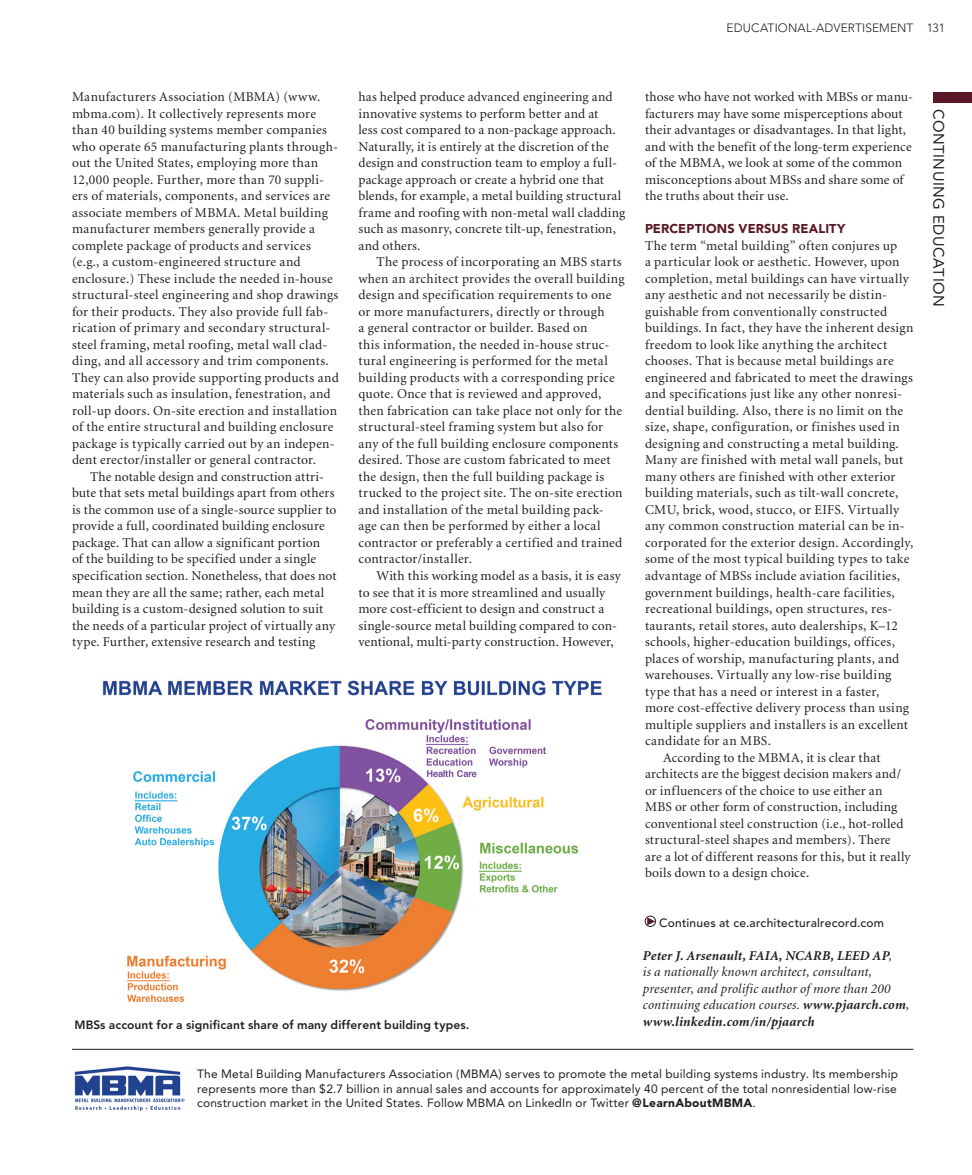
<style>
.page{position:relative;width:972px;height:1175px;background:#fff}
.page>*{position:absolute;margin:0;border:0;box-sizing:border-box;transform-origin:0 0}
.t1{font:15px "Avenir";letter-spacing:.035em;color:#231f20}
.Body_indent{font:13.5px/16.5px "Minion";letter-spacing:.015em;color:#231f20}
.Body_no_indent{font:13.5px/16.5px "Minion";letter-spacing:.025em;color:#231f20}
.Body_no_indent-2{font:italic 13.5px/16.5px "Minion";letter-spacing:.01em;color:#231f20}
.Body_no_indent-3{font:italic 700 13.5px "Minion";letter-spacing:.015em;color:#231f20}
.Section_head{font:900 12.75px "Avenir";letter-spacing:.01em;color:#5a1727}
.CUE_answ{font:12px/14.4px "Avenir";letter-spacing:.015em;color:#231f20;text-align:justify}
.t2{font:800 12px "Avenir";letter-spacing:.01em;color:#231f20}
.t3{font:500 12px "Avenir";letter-spacing:.02em;color:#231f20}
.t4{font:300 12px "Avenir";letter-spacing:.015em;color:#231f20}
.t5{font:12px "Avenir Light SC800";color:#231f20}
.s1{font-weight:700}
.s2{font-weight:900}
</style>
<div class="page">
<div style="left:933px;top:92px;width:39px;height:11px;background:#5a1727"></div>
<hr style="left:72px;top:1048px;width:842px;height:1px;background:#231f20">
<div style="left:645px;top:915px;width:11px;height:11px;border:1px solid #231f20;border-radius:50%"></div>
<svg style="left:647px;top:917px;width:8px;height:8px"></svg>
<img style="left:74px;top:1066px;width:111px;height:45px">
<img style="left:102px;top:680px;width:500px;height:322px">
<p class="t4" style="left:727px;top:21px;width:188px">EDUCATIONAL-ADVERTISEMENT</p>
<p class="t5" style="left:927px;top:21px;width:20px">131</p>
<p class="Body_no_indent" style="left:72px;top:89px;width:268px">Manufacturers Association (MBMA) (www. mbma.com). It collectively represents more than 40 building systems member companies who operate 65 manufacturing plants through&shy;out the United States, employing more than 12,000 people. Further, more than 70 suppli&shy;ers of materials, components, and services are associate members of MBMA. Metal building manufacturer members generally provide a complete package of products and services (e.g., a custom-engineered structure and enclosure.) These include the needed in-house structural-steel engineering and shop drawings for their products. They also provide full fab&shy;rication of primary and secondary structural&shy;steel framing, metal roofing, metal wall clad&shy;ding, and all accessory and trim components.<br>They can also provide supporting products and materials such as insulation, fenestration, and roll-up doors. On-site erection and installation of the entire structural and building enclosure package is typically carried out by an indepen&shy;dent erector/installer or general contractor.</p>
<p class="Body_indent" style="left:72px;top:469px;width:266px;text-indent:18px">The notable design and construction attri&shy;bute that sets metal buildings apart from others is the common use of a single-source supplier to provide a full, coordinated building enclosure package. That can allow a significant portion<br>of the building to be specified under a single specification section. Nonetheless, that does not mean they are all the same; rather, each metal building is a custom-designed solution to suit the needs of a particular project of virtually any type. Further, extensive research and testing</p>
<p class="Body_indent" style="left:358px;top:89px;width:268px">has helped produce advanced engineering and innovative systems to perform better and at<br>less cost compared to a non-package approach.<br>Naturally, it is entirely at the discretion of the design and construction team to employ a full&shy;package approach or create a hybrid one that blends, for example, a metal building structural frame and roofing with non-metal wall cladding such as masonry, concrete tilt-up, fenestration, and others.</p>
<p class="Body_indent" style="left:358px;top:254px;width:268px;text-indent:18px">The process of incorporating an MBS starts when an architect provides the overall building design and specification requirements to one or more manufacturers, directly or through<br>a general contractor or builder. Based on<br>this information, the needed in-house struc&shy;tural engineering is performed for the metal building products with a corresponding price quote. Once that is reviewed and approved, then fabrication can take place not only for the structural-steel framing system but also for any of the full building enclosure components desired. Those are custom fabricated to meet the design, then the full building package is trucked to the project site. The on-site erection and installation of the metal building pack&shy;age can then be performed by either a local contractor or preferably a certified and trained contractor/installer.</p>
<p class="Body_indent" style="left:358px;top:568px;width:264px;text-indent:18px">With this working model as a basis, it is easy to see that it is more streamlined and usually more cost-efficient to design and construct a single-source metal building compared to con&shy;ventional, multi-party construction. However,</p>
<p class="Body_indent" style="left:645px;top:89px;width:270px">those who have not worked with MBSs or manu&shy;facturers may have some misperceptions about their advantages or disadvantages. In that light, and with the benefit of the long-term experience of the MBMA, we look at some of the common misconceptions about MBSs and share some of the truths about their use.</p>
<p class="Section_head" style="left:645px;top:221px;width:202px">PERCEPTIONS VERSUS REALITY</p>
<p class="Body_no_indent" style="left:645px;top:238px;width:270px">The term “metal building” often conjures up<br>a particular look or aesthetic. However, upon completion, metal buildings can have virtually any aesthetic and not necessarily be distin&shy;guishable from conventionally constructed buildings. In fact, they have the inherent design freedom to look like anything the architect chooses. That is because metal buildings are engineered and fabricated to meet the drawings and specifications just like any other nonresi&shy;dential building. Also, there is no limit on the size, shape, configuration, or finishes used in designing and constructing a metal building.<br>Many are finished with metal wall panels, but many others are finished with other exterior building materials, such as tilt-wall concrete, CMU, brick, wood, stucco, or EIFS. Virtually any common construction material can be in&shy;corporated for the exterior design. Accordingly, some of the most typical building types to take advantage of MBSs include aviation facilities, government buildings, health-care facilities, recreational buildings, open structures, res&shy;taurants, retail stores, auto dealerships, K–12 schools, higher-education buildings, offices, places of worship, manufacturing plants, and warehouses. Virtually any low-rise building type that has a need or interest in a faster,<br>more cost-effective delivery process than using multiple suppliers and installers is an excellent candidate for an MBS.</p>
<p class="Body_indent" style="left:645px;top:749px;width:267px;text-indent:18px">According to the MBMA, it is clear that architects are the biggest decision makers and/ or influencers of the choice to use either an MBS or other form of construction, including conventional steel construction (i.e., hot-rolled structural-steel shapes and members). There are a lot of different reasons for this, but it really boils down to a design choice.</p>
<p class="t3" style="left:659px;top:915px;width:227px">Continues at ce.architecturalrecord.com</p>
<p class="Body_no_indent-2" style="left:643px;top:947px;width:268px"><span class="s1">Peter J. Arsenault, FAIA, NCARB, LEED AP</span>,<br>is a nationally known architect, consultant, presenter, and prolific author of more than 200 continuing education courses. <span class="s1">www.pjaarch.com</span>,</p>
<p class="t2" style="left:75px;top:1017px;width:396px">MBSs account for a significant share of many different building types.</p>
<p class="Body_no_indent-3" style="left:643px;top:1014px;width:173px">www.linkedin.com/in/pjaarch</p>
<p class="CUE_answ" style="left:197px;top:1067px;width:703px">The Metal Building Manufacturers Association (MBMA) serves to promote the metal building systems industry. Its membership represents more than $2.7 billion in annual sales and accounts for approximately 40 percent of the total nonresidential low-rise construction market in the United States. Follow MBMA on LinkedIn or Twitter <span class="s2">@LearnAboutMBMA</span>.</p>
<p class="t1" style="left:947px;top:109px;width:199px;rotate:90deg">CONTINUING EDUCATION</p>
</div>
